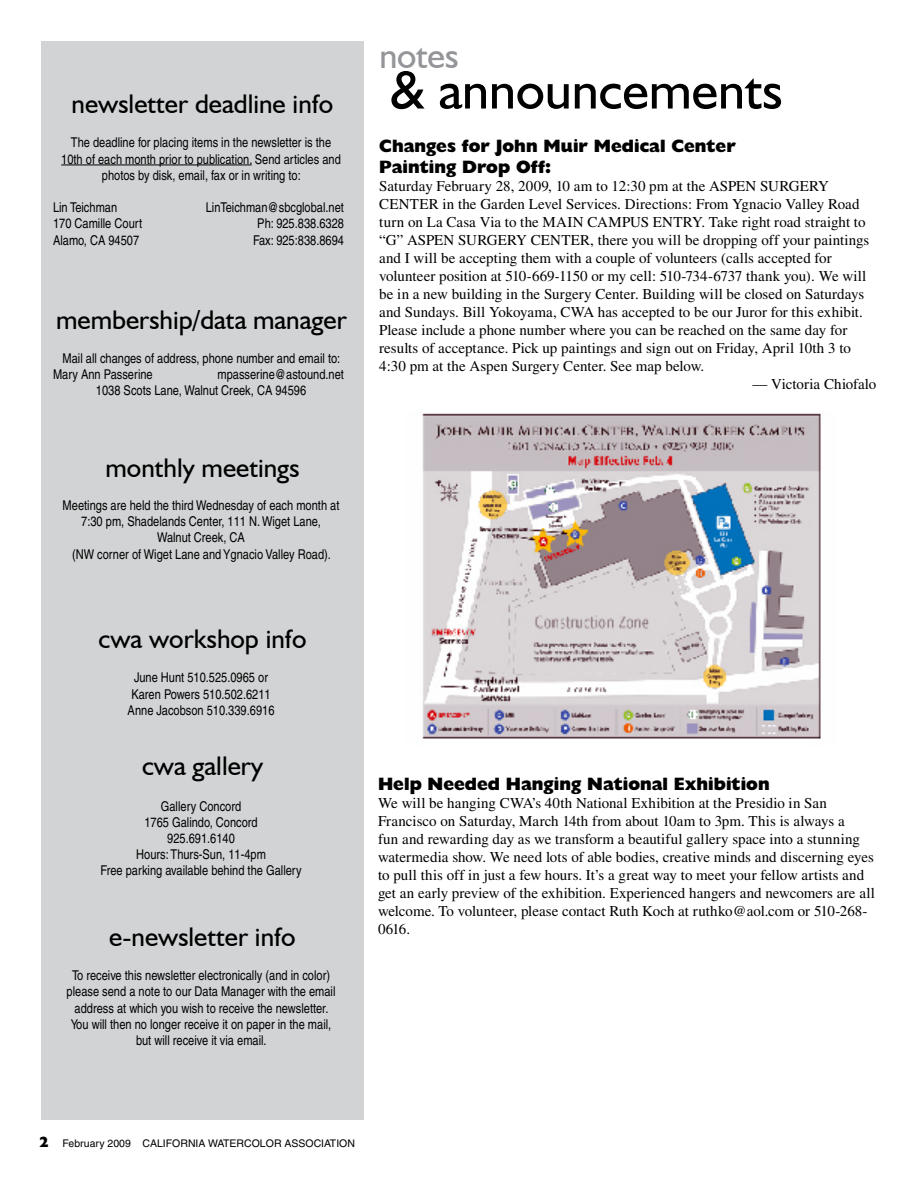
<style>
.page{position:relative;width:918px;height:1188px;background:#fff}
.page>*{position:absolute;margin:0;border:0;box-sizing:border-box;transform-origin:0 0}
.t1{font:54px "Humanist 521 BT";color:#000}
.t2{font:36px "Humanist 521 BT";letter-spacing:-.005em;color:#939598}
.t3{font:27px "Humanist 521 BT";color:#000}
.t4{font:800 18px/21.6px "Humanist 521 BT";letter-spacing:.005em;color:#000}
.t5{font:15px/18px "Times";color:#000}
.t6{font:condensed 13.5px/16.2px "Helvetica";color:#000;text-align:center}
.t7{font:10.5px "Helvetica";color:#000}
.s1{font-family:"Humanist 521 BT";font-weight:800;font-size:15px}
</style>
<div class="page">
<div style="left:41px;top:41px;width:323px;height:1079px;background:#d1d3d4"></div>
<hr style="left:61px;top:165px;width:191px;height:1px;background:#000">
<img style="left:422px;top:413px;width:399px;height:326px">
<h3 class="t3" style="left:72px;top:87px;width:263px">newsletter deadline info</h3>
<p class="t6" style="left:61px;top:135px;width:281px">The deadline for placing items in the newsletter is the<br>10th of each month prior to publication. Send articles and photos by disk, email, fax or in writing to:</p>
<p class="t6" style="left:53px;top:199px;width:66px">Lin Teichman</p>
<p class="t6" style="left:206px;top:199px;width:140px">LinTeichman@sbcglobal.net</p>
<p class="t6" style="left:53px;top:216px;width:91px">170 Camille Court</p>
<p class="t6" style="left:257px;top:216px;width:88px">Ph: 925.838.6328</p>
<p class="t6" style="left:53px;top:232px;width:88px">Alamo, CA 94507</p>
<p class="t6" style="left:253px;top:232px;width:93px">Fax: 925:838.8694</p>
<h3 class="t3" style="left:56px;top:303px;width:292px">membership/data manager</h3>
<p class="t6" style="left:53px;top:350px;width:289px;text-align:left;text-indent:9px">Mail all changes of address, phone number and email to:<br>Mary Ann Passerine</p>
<p class="t6" style="left:96px;top:366px;width:250px;text-align:left;text-indent:122px">mpasserine@astound.net<br>1038 Scots Lane, Walnut Creek, CA 94596</p>
<h3 class="t3" style="left:106px;top:451px;width:195px">monthly meetings</h3>
<p class="t6" style="left:63px;top:497px;width:278px">Meetings are held the third Wednesday of each month at 7:30 pm, Shadelands Center, 111 N. Wiget Lane, Walnut Creek, CA<br>(NW corner of Wiget Lane and Ygnacio Valley Road).</p>
<h3 class="t3" style="left:98px;top:622px;width:210px">cwa workshop info</h3>
<p class="t6" style="left:128px;top:669px;width:148px">June Hunt 510.525.0965 or<br>Karen Powers 510.502.6211<br>Anne Jacobson 510.339.6916</p>
<h3 class="t3" style="left:142px;top:749px;width:123px">cwa gallery</h3>
<p class="t6" style="left:101px;top:798px;width:202px">Gallery Concord<br>1765 Galindo, Concord<br>925.691.6140<br>Hours: Thurs-Sun, 11-4pm<br>Free parking available behind the Gallery</p>
<h3 class="t3" style="left:109px;top:920px;width:188px">e-newsletter info</h3>
<p class="t6" style="left:67px;top:967px;width:270px">To receive this newsletter electronically (and in color) please send a note to our Data Manager with the email address at which you wish to receive the newsletter.<br>You will then no longer receive it on paper in the mail, but will receive it via email.</p>
<h2 class="t2" style="left:379px;top:33px;width:81px">notes</h2>
<h1 class="t1" style="left:390px;top:57px;width:394px">&amp; announcements</h1>
<p class="t4" style="left:379px;top:135px;width:358px">Changes for John Muir Medical Center<br>Painting Drop Off:</p>
<p class="t5" style="left:379px;top:177px;width:492px">Saturday February 28, 2009, 10 am to 12:30 pm at the ASPEN SURGERY CENTER in the Garden Level Services. Directions: From Ygnacio Valley Road turn on La Casa Via to the MAIN CAMPUS ENTRY. Take right road straight to “G” ASPEN SURGERY CENTER, there you will be dropping off your paintings and I will be accepting them with a couple of volunteers (calls accepted for volunteer position at 510-669-1150 or my cell: 510-734-6737 thank you). We will be in a new building in the Surgery Center. Building will be closed on Saturdays and Sundays. Bill Yokoyama, CWA has accepted to be our Juror for this exhibit.<br>Please include a phone number where you can be reached on the same day for results of acceptance. Pick up paintings and sign out on Friday, April 10th 3 to 4:30 pm at the Aspen Surgery Center. See map below.</p>
<p class="t5" style="left:752px;top:375px;width:126px">— Victoria Chiofalo</p>
<p class="t4" style="left:378px;top:773px;width:393px">Help Needed Hanging National Exhibition</p>
<p class="t5" style="left:378px;top:794px;width:498px">We will be hanging CWA’s 40th National Exhibition at the Presidio in San Francisco on Saturday, March 14th from about 10am to 3pm. This is always a<br>fun and rewarding day as we transform a beautiful gallery space into a stunning watermedia show. We need lots of able bodies, creative minds and discerning eyes to pull this off in just a few hours. It’s a great way to meet your fellow artists and get an early preview of the exhibition. Experienced hangers and newcomers are all welcome. To volunteer, please contact Ruth Koch at ruthko@aol.com or 510-268- 0616.</p>
<p class="t7" style="left:39px;top:1137px;width:317px"><span class="s1">2</span> February 2009 CALIFORNIA WATERCOLOR ASSOCIATION</p>
</div>
